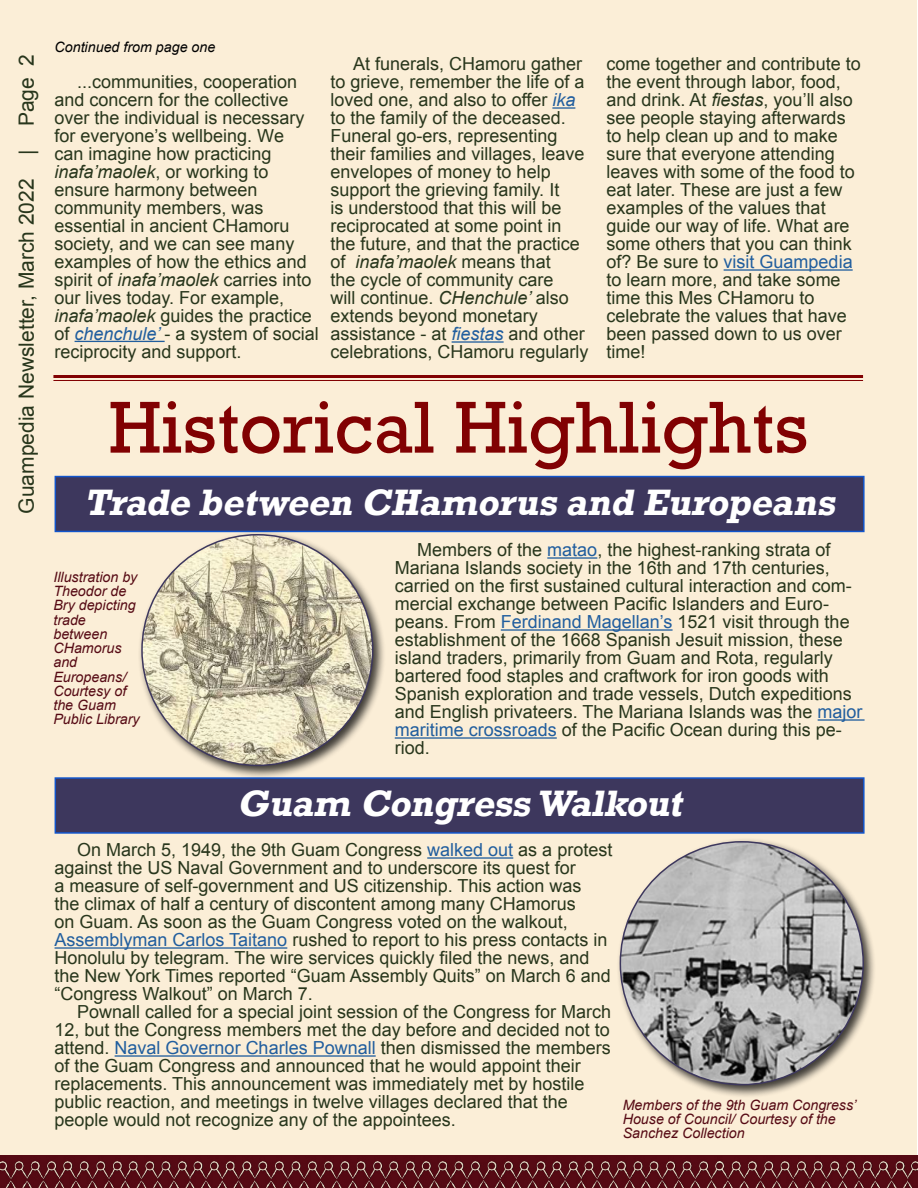
<style>
.page{position:relative;width:918px;height:1188px;background:#fff}
.page>*{position:absolute;margin:0;border:0;box-sizing:border-box;transform-origin:0 0}
.t1{font:69px "Rockwell";color:#810102}
.t2{font:italic 700 34.5px "Rockwell";color:#fff}
.t3{font:21px "Arial";color:#28361c}
.t4{font:18px/18px "Arial";color:#28361c}
.t5{font:italic 14.25px/14.2px "Arial";color:#560a14}
.t6{font:italic 14.25px "Arial";color:#000}
.s1{font-style:italic}
.s2{font-style:italic;color:#215e9e}
.s3{color:#215e9e}
</style>
<div class="page">
<div style="left:1px;top:1px;width:916px;height:1186px;background:#fbeed7"></div>
<div style="left:0;top:1155px;width:918px;height:33px;background:#560a14"></div>
<img style="left:0;top:1161px;width:717px;height:27px">
<img style="left:717px;top:1161px;width:201px;height:27px">
<hr style="left:75px;top:341px;width:90px;height:1px;background:#215e9e">
<hr style="left:552px;top:107px;width:23px;height:2px;background:#215e9e">
<hr style="left:452px;top:341px;width:52px;height:2px;background:#215e9e">
<hr style="left:724px;top:269px;width:129px;height:2px;background:#215e9e">
<div style="left:55px;top:476px;width:810px;height:56px;background:#3d375d;border:2px solid #15c"></div>
<hr style="left:547px;top:557px;width:50px;height:2px;background:#215e9e">
<hr style="left:501px;top:629px;width:172px;height:2px;background:#215e9e">
<hr style="left:818px;top:719px;width:47px;height:2px;background:#215e9e">
<hr style="left:395px;top:737px;width:162px;height:2px;background:#215e9e">
<div style="left:55px;top:777px;width:810px;height:57px;background:#3d375d;border:2px solid #15c"></div>
<hr style="left:427px;top:857px;width:86px;height:2px;background:#215e9e">
<hr style="left:55px;top:947px;width:232px;height:2px;background:#215e9e">
<hr style="left:115px;top:1055px;width:261px;height:2px;background:#215e9e">
<div style="left:138px;top:530px;width:248px;height:249px;background:#000;opacity:.75"></div>
<img style="left:142px;top:535px;width:231px;height:230px;border-radius:115px">
<div style="left:616px;top:837px;width:261px;height:261px;background:#000;opacity:.75"></div>
<img style="left:620px;top:842px;width:243px;height:243px;border-radius:121px">
<hr style="left:53px;top:375px;width:810px;height:3px;background:#810102">
<hr style="left:53px;top:380px;width:810px;height:1px;background:#810102">
<p class="t3" style="left:13px;top:514px;width:461px;rotate:-90deg">Guampedia Newsletter, March 2022 | Page 2</p>
<p class="t6" style="left:55px;top:38px;width:162px">Continued from page one</p>
<p class="t4" style="left:55px;top:72px;width:266px;text-indent:22px">...communities, cooperation and concern for the collective over the individual is necessary for everyone’s wellbeing. We<br>can imagine how practicing <span class="s1">inafa’maolek</span>, or working to ensure harmony between community members, was essential in ancient CHamoru society, and we can see many examples of how the ethics and spirit of <span class="s1">inafa’maolek</span> carries into our lives today. For example, <span class="s1">inafa’maolek</span> guides the practice of <span class="s2">chenchule’</span> - a system of social reciprocity and support.</p>
<p class="t4" style="left:331px;top:55px;width:260px;text-indent:22px">At funerals, CHamoru gather to grieve, remember the life of a loved one, and also to offer <span class="s2">ika </span>to the family of the deceased.<br>Funeral go-ers, representing their families and villages, leave envelopes of money to help support the grieving family. It<br>is understood that this will be reciprocated at some point in the future, and that the practice of <span class="s1">inafa’maolek</span> means that<br>the cycle of community care<br>will continue. <span class="s1">CHenchule’</span> also extends beyond monetary assistance - at <span class="s2">fiestas</span> and other celebrations, CHamoru regularly</p>
<p class="t4" style="left:607px;top:55px;width:256px">come together and contribute to the event through labor, food, and drink. At <span class="s1">fiestas</span>, you’ll also see people staying afterwards to help clean up and to make sure that everyone attending leaves with some of the food to eat later. These are just a few examples of the values that guide our way of life. What are some others that you can think of? Be sure to <span class="s3">visit Guampedia </span>to learn more, and take some time this Mes CHamoru to celebrate the values that have been passed down to us over time!</p>
<h1 class="t1" style="left:109px;top:385px;width:702px">Historical Highlights</h1>
<h2 class="t2" style="left:84px;top:480px;width:760px">Trade between CHamorus and Europeans</h2>
<p class="t4" style="left:395px;top:541px;width:469px;text-indent:22px">Members of the <span class="s3">matao</span>, the highest-ranking strata of Mariana Islands society in the 16th and 17th centuries, carried on the first sustained cultural interaction and com&shy;mercial exchange between Pacific Islanders and Euro&shy;peans. From <span class="s3">Ferdinand Magellan’s</span> 1521 visit through the establishment of the 1668 Spanish Jesuit mission, these island traders, primarily from Guam and Rota, regularly bartered food staples and craftwork for iron goods with Spanish exploration and trade vessels, Dutch expeditions and English privateers. The Mariana Islands was the <span class="s3">major maritime crossroads</span> of the Pacific Ocean during this pe&shy;riod.</p>
<h2 class="t2" style="left:237px;top:781px;width:454px">Guam Congress Walkout</h2>
<p class="t4" style="left:55px;top:841px;width:559px;text-indent:22px">On March 5, 1949, the 9th Guam Congress <span class="s3">walked out</span> as a protest against the US Naval Government and to underscore its quest for<br>a measure of self-government and US citizenship. This action was<br>the climax of half a century of discontent among many CHamorus<br>on Guam. As soon as the Guam Congress voted on the walkout, <span class="s3">Assemblyman Carlos Taitano</span> rushed to report to his press contacts in Honolulu by telegram. The wire services quickly filed the news, and the New York Times reported “Guam Assembly Quits” on March 6 and “Congress Walkout” on March 7.</p>
<p class="t4" style="left:55px;top:1003px;width:558px;text-indent:22px">Pownall called for a special joint session of the Congress for March 12, but the Congress members met the day before and decided not to attend. <span class="s3">Naval Governor Charles Pownall</span> then dismissed the members of the Guam Congress and announced that he would appoint their replacements. This announcement was immediately met by hostile public reaction, and meetings in twelve villages declared that the people would not recognize any of the appointees.</p>
<p class="t5" style="left:53px;top:570px;width:88px">Illustration by<br>Theodor de<br>Bry depicting trade between<br>CHamorus and<br>Europeans/<br>Courtesy of the Guam<br>Public Library</p>
<p class="t5" style="left:623px;top:1098px;width:235px">Members of the 9th Guam Congress’<br>House of Council/ Courtesy of the<br>Sanchez Collection</p>
</div>
